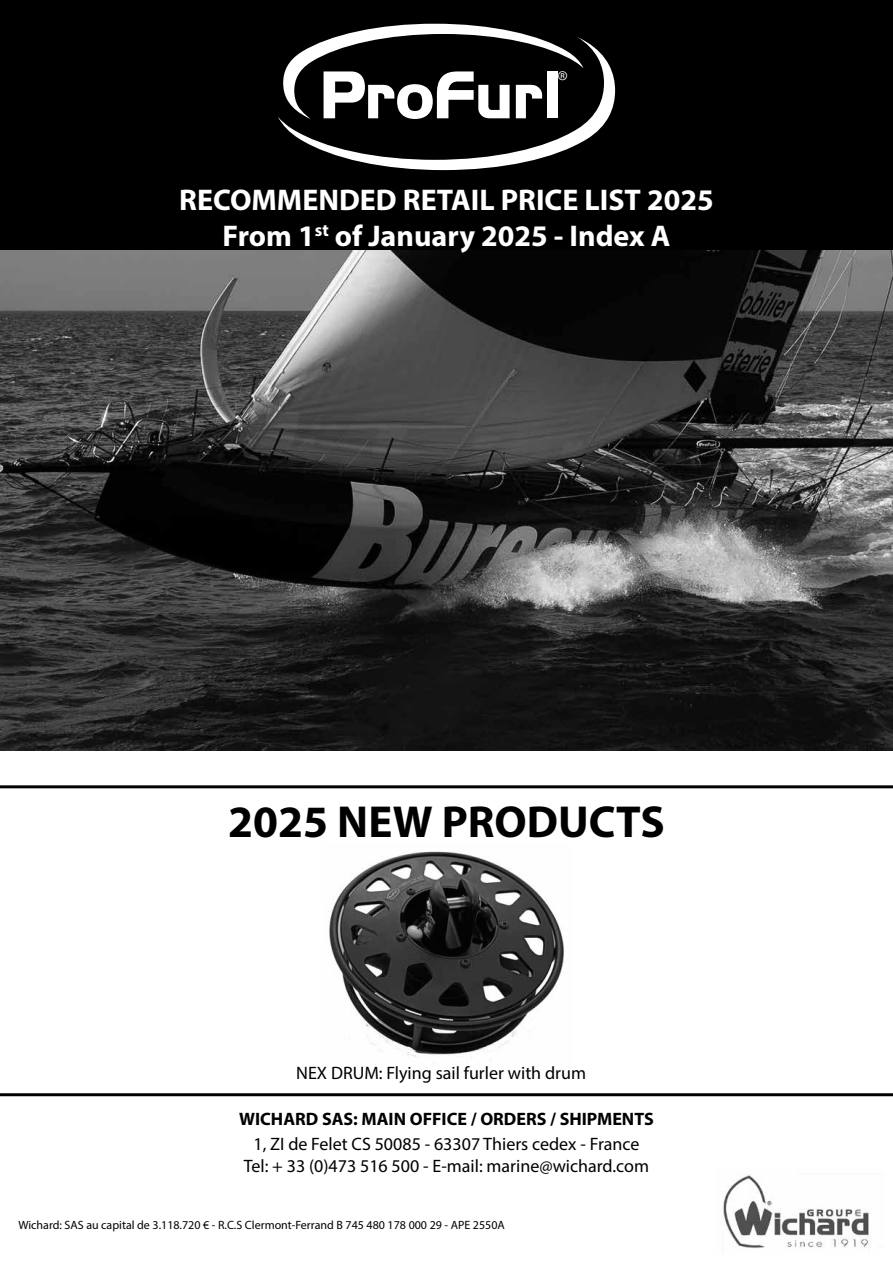
<style>
.page{position:relative;width:893px;height:1263px;background:#fff}
.page>*{position:absolute;margin:0;border:0;box-sizing:border-box;transform-origin:0 0}
.t1{font:700 45px "Myriad Pro";color:#000}
.t2{font:700 30px/36px "Myriad Pro";color:#fff;text-align:center}
.t3{font:20.25px "Myriad";color:#fff}
.t4{font:18px/21.6px "Myriad Pro";color:#000;text-align:center}
.t5{font:700 18px "Myriad Pro";color:#000}
.t6{font:12px "Myriad Pro";color:#000}
</style>
<div class="page">
<div style="left:0;top:0;width:893px;height:251px;background:#000"></div>
<svg style="left:278px;top:24px;width:337px;height:146px"></svg>
<img style="left:723px;top:1174px;width:148px;height:74px">
<img style="left:329px;top:851px;width:235px;height:207px">
<img style="left:0;top:251px;width:893px;height:499px">
<hr style="left:0;top:785px;width:893px;height:3px;background:#000">
<hr style="left:0;top:1093px;width:893px;height:3px;background:#000">
<p class="t3" style="left:558px;top:68px;width:12px">®</p>
<h2 class="t2" style="left:179px;top:181px;width:536px">RECOMMENDED RETAIL PRICE LIST 2025<br>From 1<sup>st</sup> of January 2025 - Index A</h2>
<h1 class="t1" style="left:228px;top:792px;width:438px">2025 NEW PRODUCTS</h1>
<p class="t4" style="left:296px;top:1061px;width:291px">NEX DRUM: Flying sail furler with drum</p>
<p class="t5" style="left:239px;top:1107px;width:416px">WICHARD SAS: MAIN OFFICE / ORDERS / SHIPMENTS</p>
<p class="t4" style="left:244px;top:1133px;width:407px">1, ZI de Felet CS 50085 - 63307 Thiers cedex - France<br>Tel: + 33 (0)473 516 500 - E-mail: marine@wichard.com</p>
<p class="t6" style="left:18px;top:1218px;width:488px">Wichard: SAS au capital de 3.118.720 € - R.C.S Clermont-Ferrand B 745 480 178 000 29 - APE 2550A</p>
</div>
